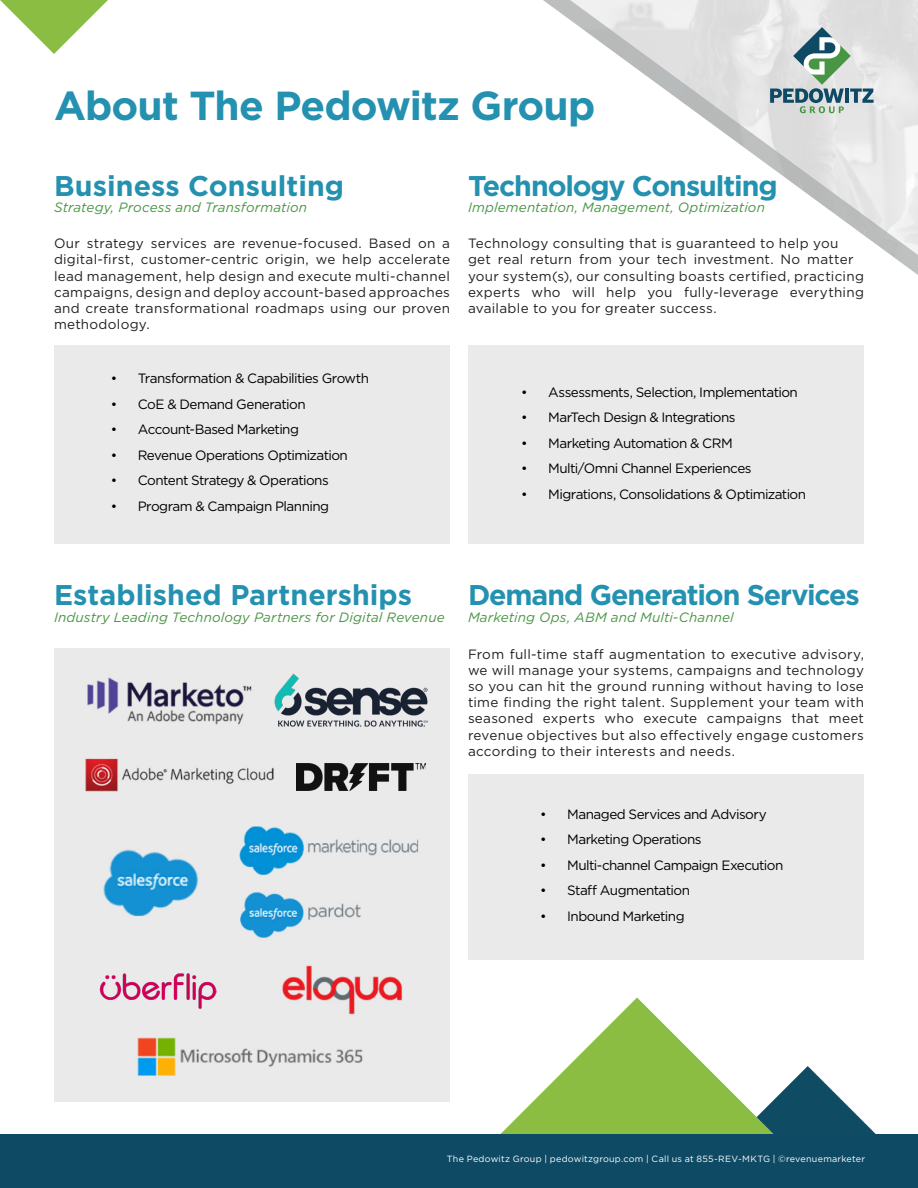
<style>
.page{position:relative;width:918px;height:1188px;background:#fff}
.page>*{position:absolute;margin:0;border:0;box-sizing:border-box;transform-origin:0 0}
.t1{font:700 40.5px "Gotham";letter-spacing:-.02em;color:#2391af}
.t2{font:700 28.5px "Gotham";letter-spacing:-.025em;color:#2391af}
.t3{font:700 28.5px "Gotham";color:#2391af}
.t4{font:13.5px/16.2px "Gotham";letter-spacing:.02em;color:#231f20;text-align:justify}
.t5{font:13.5px "Gotham";letter-spacing:-.04em;color:#000001}
.t6{font:italic 13.5px "Gotham";letter-spacing:.01em;color:#489643}
.t7{font:9px "Gotham";letter-spacing:.025em;color:#fff}
</style>
<div class="page">
<svg style="left:543px;top:0;width:375px;height:275px"></svg>
<div style="left:54px;top:345px;width:396px;height:199px;background:#eaeaea"></div>
<div style="left:468px;top:345px;width:396px;height:199px;background:#eaeaea"></div>
<svg style="left:0;top:0;width:108px;height:54px"></svg>
<svg style="left:824px;top:1082px;width:52px;height:52px"></svg>
<svg style="left:500px;top:998px;width:324px;height:136px"></svg>
<div style="left:0;top:1134px;width:918px;height:54px;background:#0e4a64"></div>
<div style="left:468px;top:775px;width:396px;height:185px;background:#eaeaea"></div>
<div style="left:54px;top:648px;width:396px;height:453px;background:#eaeaea"></div>
<img style="left:87px;top:677px;width:165px;height:48px">
<img style="left:239px;top:826px;width:180px;height:50px">
<img style="left:85px;top:758px;width:189px;height:34px">
<img style="left:137px;top:1037px;width:226px;height:39px">
<img style="left:240px;top:892px;width:121px;height:46px">
<img style="left:282px;top:965px;width:121px;height:50px">
<img style="left:275px;top:674px;width:153px;height:52px">
<img style="left:297px;top:764px;width:128px;height:27px">
<img style="left:100px;top:973px;width:116px;height:36px">
<img style="left:103px;top:849px;width:96px;height:68px">
<p class="t1" style="left:54px;top:79px;width:543px">About The Pedowitz Group</p>
<p class="t3" style="left:54px;top:167px;width:292px">Business Consulting</p>
<p class="t6" style="left:54px;top:200px;width:255px">Strategy, Process and Transformation</p>
<p class="t4" style="left:54px;top:235px;width:398px">Our strategy services are revenue-focused. Based on a digital-first, customer-centric origin, we help accelerate lead management, help design and execute multi-channel campaigns, design and deploy account-based approaches and create transformational roadmaps using our proven methodology.</p>
<p class="t5" style="left:111px;top:370px;width:260px">• Transformation &amp; Capabilities Growth</p>
<p class="t5" style="left:111px;top:395px;width:196px">• CoE &amp; Demand Generation</p>
<p class="t5" style="left:111px;top:421px;width:190px">• Account-Based Marketing</p>
<p class="t5" style="left:111px;top:446px;width:239px">• Revenue Operations Optimization</p>
<p class="t5" style="left:111px;top:472px;width:219px">• Content Strategy &amp; Operations</p>
<p class="t5" style="left:111px;top:497px;width:220px">• Program &amp; Campaign Planning</p>
<p class="t2" style="left:468px;top:167px;width:311px">Technology Consulting</p>
<p class="t6" style="left:468px;top:200px;width:299px">Implementation, Management, Optimization</p>
<p class="t4" style="left:468px;top:235px;width:398px;text-align:left">Technology consulting that is guaranteed to help you get real return from your tech investment. No matter your system(s), our consulting boasts certified, practicing experts who will help you fully-leverage everything available to you for greater success.</p>
<p class="t5" style="left:521px;top:384px;width:278px">• Assessments, Selection, Implementation</p>
<p class="t5" style="left:521px;top:409px;width:216px">• MarTech Design &amp; Integrations</p>
<p class="t5" style="left:521px;top:435px;width:213px">• Marketing Automation &amp; CRM</p>
<p class="t5" style="left:521px;top:460px;width:232px">• Multi/Omni Channel Experiences</p>
<p class="t5" style="left:521px;top:486px;width:286px">• Migrations, Consolidations &amp; Optimization</p>
<p class="t3" style="left:54px;top:576px;width:360px">Established Partnerships</p>
<p class="t6" style="left:54px;top:609px;width:392px">Industry Leading Technology Partners for Digital Revenue</p>
<p class="t2" style="left:468px;top:576px;width:393px">Demand Generation Services</p>
<p class="t6" style="left:468px;top:609px;width:267px">Marketing Ops, ABM and Multi-Channel</p>
<p class="t4" style="left:468px;top:645px;width:398px">From full-time staff augmentation to executive advisory, we will manage your systems, campaigns and technology so you can hit the ground running without having to lose time finding the right talent. Supplement your team with seasoned experts who execute campaigns that meet revenue objectives but also effectively engage customers according to their interests and needs.</p>
<p class="t5" style="left:540px;top:805px;width:228px">• Managed Services and Advisory</p>
<p class="t5" style="left:540px;top:831px;width:163px">• Marketing Operations</p>
<p class="t5" style="left:540px;top:856px;width:245px">• Multi-channel Campaign Execution</p>
<p class="t5" style="left:540px;top:882px;width:151px">• Staff Augmentation</p>
<p class="t5" style="left:540px;top:907px;width:146px">• Inbound Marketing</p>
<p class="t7" style="left:447px;top:1153px;width:420px">The Pedowitz Group | pedowitzgroup.com | Call us at 855-REV-MKTG | ©revenuemarketer</p>
</div>
